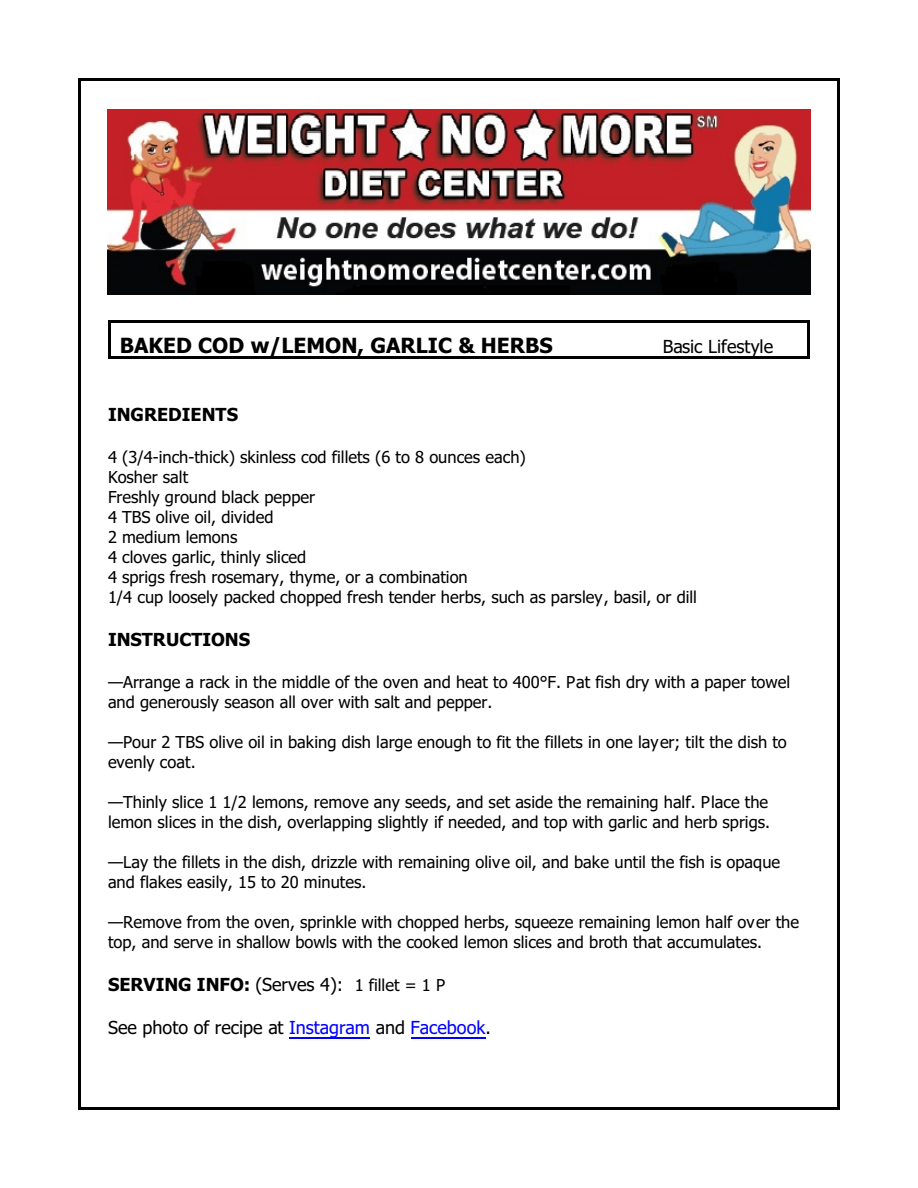
<style>
.page{position:relative;width:918px;height:1188px;background:#fff}
.page>*{position:absolute;margin:0;border:0;box-sizing:border-box;transform-origin:0 0}
.t1{font:700 21px "Tahoma";color:#000}
.t2{font:700 18px "Tahoma";color:#000}
.t3{font:18px "Tahoma";color:#000}
.t4{font:16.5px/20px "Tahoma";color:#000}
.s1{font-weight:400}
.s2{font-weight:400;font-size:16.5px}
.s3{color:#00f}
</style>
<div class="page">
<hr style="left:78px;top:78px;width:3px;height:1032px;background:#000">
<hr style="left:837px;top:78px;width:3px;height:1032px;background:#000">
<hr style="left:78px;top:78px;width:762px;height:3px;background:#000">
<hr style="left:78px;top:1107px;width:762px;height:3px;background:#000">
<img style="left:108px;top:110px;width:702px;height:185px">
<hr style="left:108px;top:320px;width:3px;height:39px;background:#000">
<hr style="left:807px;top:320px;width:3px;height:39px;background:#000">
<hr style="left:108px;top:320px;width:701px;height:3px;background:#000">
<hr style="left:108px;top:356px;width:701px;height:3px;background:#000">
<hr style="left:289px;top:1037px;width:81px;height:1px;background:#00f">
<hr style="left:411px;top:1037px;width:74px;height:1px;background:#00f">
<p class="t1" style="left:120px;top:337px;width:434px">BAKED COD w/LEMON, GARLIC &amp; HERBS</p>
<p class="t3" style="left:663px;top:340px;width:112px">Basic Lifestyle</p>
<p class="t2" style="left:108px;top:407px;width:132px">INGREDIENTS</p>
<p class="t4" style="left:108px;top:448px;width:591px">4 (3/4-inch-thick) skinless cod fillets (6 to 8 ounces each)<br>Kosher salt<br>Freshly ground black pepper<br>4 TBS olive oil, divided<br>2 medium lemons<br>4 cloves garlic, thinly sliced<br>4 sprigs fresh rosemary, thyme, or a combination<br>1/4 cup loosely packed chopped fresh tender herbs, such as parsley, basil, or dill</p>
<p class="t2" style="left:108px;top:632px;width:144px">INSTRUCTIONS</p>
<p class="t4" style="left:108px;top:673px;width:684px">—Arrange a rack in the middle of the oven and heat to 400°F. Pat fish dry with a paper towel and generously season all over with salt and pepper.</p>
<p class="t4" style="left:108px;top:733px;width:680px">—Pour 2 TBS olive oil in baking dish large enough to fit the fillets in one layer; tilt the dish to evenly coat.</p>
<p class="t4" style="left:108px;top:793px;width:664px">—Thinly slice 1 1/2 lemons, remove any seeds, and set aside the remaining half. Place the lemon slices in the dish, overlapping slightly if needed, and top with garlic and herb sprigs.</p>
<p class="t4" style="left:108px;top:853px;width:674px">—Lay the fillets in the dish, drizzle with remaining olive oil, and bake until the fish is opaque and flakes easily, 15 to 20 minutes.</p>
<p class="t4" style="left:108px;top:913px;width:693px">—Remove from the oven, sprinkle with chopped herbs, squeeze remaining lemon half over the top, and serve in shallow bowls with the cooked lemon slices and broth that accumulates.</p>
<p class="t2" style="left:108px;top:977px;width:339px">SERVING INFO: <span class="s1">(Serves 4):</span> <span class="s2">1 fillet = 1 P</span></p>
<p class="t3" style="left:108px;top:1021px;width:384px">See photo of recipe at <span class="s3">Instagram</span> and <span class="s3">Facebook</span>.</p>
</div>
